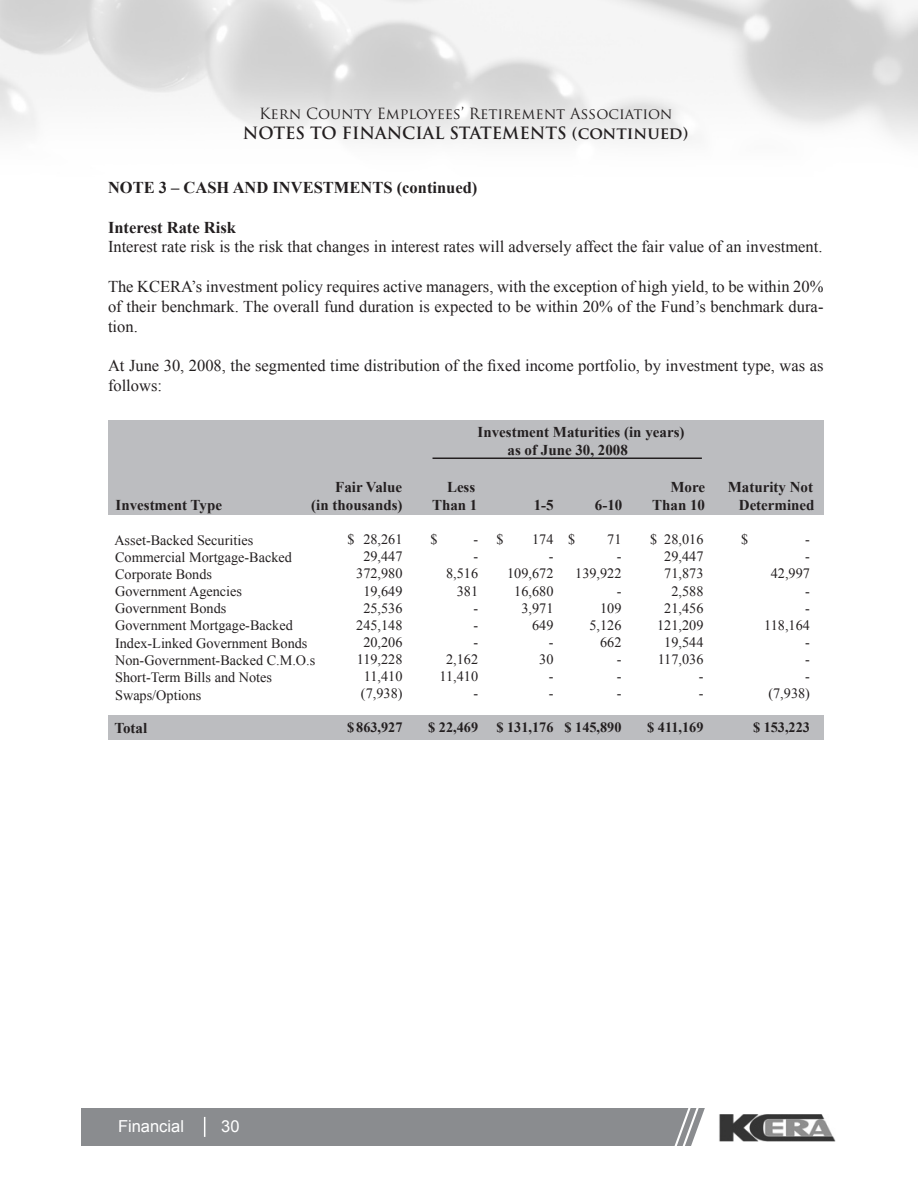
<style>
.page{position:relative;width:918px;height:1188px;background:#fff}
.page>*{position:absolute;margin:0;border:0;box-sizing:border-box;transform-origin:0 0}
.t1{font:16.5px/19.8px "Times New Roman";color:#231f20;text-align:justify}
.t2{font:700 16.5px "Times New Roman";color:#231f20}
.t3{font:700 16.5px "Trajan Pro";color:#231f20}
.t4{font:16.5px "Arial";color:#fff}
.t5{font:700 15px "Times New Roman";color:#231f20}
.t6{font:15px "Trajan Pro";color:#231f20}
.t7{font:14.25px/17.1px "Times New Roman";color:#231f20;text-align:right}
.t8{font:700 14.25px "Times New Roman";color:#231f20}
</style>
<div class="page">
<div style="left:108px;top:420px;width:716px;height:94px;background:#bcbdc0"></div>
<div style="left:108px;top:715px;width:716px;height:25px;background:#bcbdc0"></div>
<hr style="left:433px;top:458px;width:269px;height:1px;background:#231f20">
<div style="left:81px;top:1108px;width:638px;height:37px;background:#8a8c8f"></div>
<svg style="left:674px;top:1108px;width:91px;height:38px"></svg>
<svg style="left:204px;top:1117px;width:1px;height:20px"></svg>
<img style="left:718px;top:1114px;width:118px;height:27px">
<p class="t6" style="left:259px;top:104px;width:415px">Kern County Employees’ Retirement Association</p>
<p class="t3" style="left:243px;top:123px;width:447px">NOTES TO FINANCIAL STATEMENTS (continued)</p>
<p class="t2" style="left:108px;top:176px;width:371px">NOTE 3 – CASH AND INVESTMENTS (continued)</p>
<p class="t2" style="left:108px;top:216px;width:130px">Interest Rate Risk</p>
<p class="t1" style="left:108px;top:237px;width:716px">Interest rate risk is the risk that changes in interest rates will adversely affect the fair value of an investment.</p>
<p class="t1" style="left:108px;top:276px;width:717px">The KCERA’s investment policy requires active managers, with the exception of high yield, to be within 20% of their benchmark. The overall fund duration is expected to be within 20% of the Fund’s benchmark dura&shy;tion.</p>
<p class="t1" style="left:108px;top:356px;width:717px">At June 30, 2008, the segmented time distribution of the fixed income portfolio, by investment type, was as follows:</p>
<p class="t5" style="left:478px;top:422px;width:209px">Investment Maturities (in years)</p>
<p class="t5" style="left:508px;top:440px;width:122px">as of June 30, 2008</p>
<p class="t5" style="left:335px;top:476px;width:68px">Fair Value</p>
<p class="t5" style="left:447px;top:476px;width:30px">Less</p>
<p class="t5" style="left:670px;top:476px;width:36px">More</p>
<p class="t5" style="left:728px;top:476px;width:87px">Maturity Not</p>
<p class="t5" style="left:116px;top:494px;width:108px">Investment Type</p>
<p class="t5" style="left:311px;top:494px;width:93px">(in thousands)</p>
<p class="t5" style="left:432px;top:494px;width:47px">Than 1</p>
<p class="t5" style="left:534px;top:494px;width:21px">1-5</p>
<p class="t5" style="left:595px;top:494px;width:29px">6-10</p>
<p class="t5" style="left:652px;top:494px;width:54px">Than 10</p>
<p class="t5" style="left:739px;top:494px;width:77px">Determined</p>
<p class="t7" style="left:114px;top:531px;width:140px">Asset-Backed Securities</p>
<p class="t7" style="left:115px;top:549px;width:178px">Commercial Mortgage-Backed</p>
<p class="t7" style="left:115px;top:566px;width:98px">Corporate Bonds</p>
<p class="t7" style="left:115px;top:583px;width:129px">Government Agencies</p>
<p class="t7" style="left:115px;top:600px;width:113px">Government Bonds</p>
<p class="t7" style="left:115px;top:617px;width:179px">Government Mortgage-Backed</p>
<p class="t7" style="left:115px;top:634px;width:194px">Index-Linked Government Bonds</p>
<p class="t7" style="left:115px;top:651px;width:202px">Non-Government-Backed C.M.O.s</p>
<p class="t7" style="left:115px;top:668px;width:158px">Short-Term Bills and Notes</p>
<p class="t7" style="left:115px;top:686px;width:88px">Swaps/Options</p>
<p class="t5" style="left:114px;top:718px;width:34px">Total</p>
<p class="t7" style="left:431px;top:531px;width:9px">$</p>
<p class="t7" style="left:473px;top:531px;width:6px">-</p>
<p class="t7" style="left:473px;top:548px;width:6px">-</p>
<p class="t7" style="left:446px;top:565px;width:34px">8,516</p>
<p class="t7" style="left:457px;top:582px;width:23px">381</p>
<p class="t7" style="left:473px;top:599px;width:6px">-</p>
<p class="t7" style="left:473px;top:616px;width:6px">-</p>
<p class="t7" style="left:473px;top:633px;width:6px">-</p>
<p class="t7" style="left:446px;top:650px;width:34px">2,162</p>
<p class="t7" style="left:439px;top:668px;width:40px">11,410</p>
<p class="t7" style="left:473px;top:685px;width:6px">-</p>
<p class="t8" style="left:428px;top:718px;width:51px">$ 22,469</p>
<p class="t7" style="left:496px;top:531px;width:9px">$</p>
<p class="t7" style="left:532px;top:531px;width:23px">174</p>
<p class="t7" style="left:549px;top:548px;width:6px">-</p>
<p class="t7" style="left:507px;top:565px;width:48px">109,672</p>
<p class="t7" style="left:514px;top:582px;width:41px">16,680</p>
<p class="t7" style="left:521px;top:599px;width:34px">3,971</p>
<p class="t7" style="left:532px;top:616px;width:23px">649</p>
<p class="t7" style="left:549px;top:633px;width:6px">-</p>
<p class="t7" style="left:539px;top:650px;width:16px">30</p>
<p class="t7" style="left:549px;top:668px;width:6px">-</p>
<p class="t7" style="left:549px;top:685px;width:6px">-</p>
<p class="t8" style="left:496px;top:718px;width:58px">$ 131,176</p>
<p class="t7" style="left:568px;top:531px;width:9px">$</p>
<p class="t7" style="left:607px;top:531px;width:16px">71</p>
<p class="t7" style="left:617px;top:548px;width:6px">-</p>
<p class="t7" style="left:575px;top:565px;width:48px">139,922</p>
<p class="t7" style="left:617px;top:582px;width:6px">-</p>
<p class="t7" style="left:589px;top:599px;width:34px">109<br>5,126</p>
<p class="t7" style="left:600px;top:633px;width:23px">662</p>
<p class="t7" style="left:617px;top:650px;width:6px">-</p>
<p class="t7" style="left:617px;top:668px;width:6px">-</p>
<p class="t7" style="left:617px;top:685px;width:6px">-</p>
<p class="t8" style="left:565px;top:718px;width:58px">$ 145,890</p>
<p class="t7" style="left:741px;top:531px;width:9px">$</p>
<p class="t7" style="left:805px;top:531px;width:6px">-</p>
<p class="t7" style="left:805px;top:548px;width:6px">-</p>
<p class="t7" style="left:771px;top:565px;width:41px">42,997</p>
<p class="t7" style="left:805px;top:582px;width:6px">-</p>
<p class="t7" style="left:805px;top:599px;width:6px">-</p>
<p class="t7" style="left:764px;top:616px;width:47px">118,164</p>
<p class="t7" style="left:805px;top:633px;width:6px">-</p>
<p class="t7" style="left:805px;top:650px;width:6px">-</p>
<p class="t7" style="left:805px;top:668px;width:6px">-</p>
<p class="t7" style="left:768px;top:685px;width:43px">(7,938)</p>
<p class="t8" style="left:753px;top:718px;width:58px">$ 153,223</p>
<p class="t7" style="left:347px;top:531px;width:57px">$ 28,261</p>
<p class="t7" style="left:363px;top:548px;width:41px">29,447</p>
<p class="t7" style="left:356px;top:565px;width:48px">372,980</p>
<p class="t7" style="left:363px;top:582px;width:41px">19,649</p>
<p class="t7" style="left:363px;top:599px;width:41px">25,536</p>
<p class="t7" style="left:356px;top:616px;width:48px">245,148</p>
<p class="t7" style="left:363px;top:633px;width:41px">20,206</p>
<p class="t7" style="left:357px;top:650px;width:47px">119,228</p>
<p class="t7" style="left:364px;top:668px;width:40px">11,410</p>
<p class="t7" style="left:361px;top:685px;width:43px">(7,938)</p>
<p class="t8" style="left:347px;top:718px;width:57px">$ 863,927</p>
<p class="t7" style="left:650px;top:531px;width:55px">$ 28,016</p>
<p class="t7" style="left:664px;top:548px;width:41px">29,447</p>
<p class="t7" style="left:664px;top:565px;width:41px;text-align:center">71,873<br>2,588</p>
<p class="t7" style="left:664px;top:599px;width:41px">21,456</p>
<p class="t7" style="left:657px;top:616px;width:48px">121,209</p>
<p class="t7" style="left:664px;top:633px;width:41px">19,544</p>
<p class="t7" style="left:658px;top:650px;width:47px">117,036</p>
<p class="t7" style="left:699px;top:668px;width:6px">-</p>
<p class="t7" style="left:699px;top:685px;width:6px">-</p>
<p class="t8" style="left:647px;top:718px;width:58px">$ 411,169</p>
<p class="t4" style="left:118px;top:1116px;width:68px">Financial</p>
<p class="t4" style="left:221px;top:1116px;width:20px">30</p>
</div>
